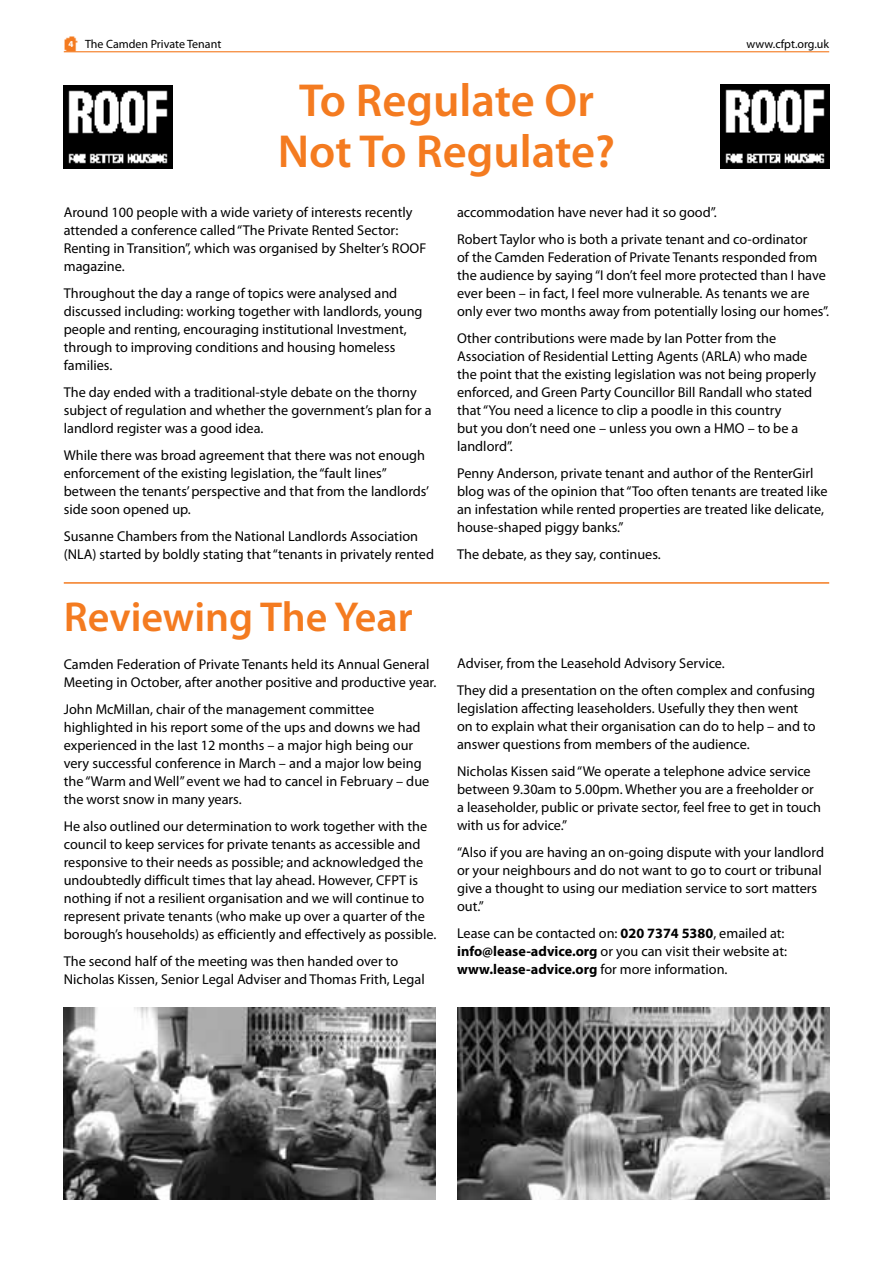
<style>
.page{position:relative;width:893px;height:1263px;background:#fff}
.page>*{position:absolute;margin:0;border:0;box-sizing:border-box;transform-origin:0 0}
.t1{font:600 46.5px/51px "Myriad Pro";color:#f47b20;text-align:center}
.t2{font:600 42px "Myriad Pro";color:#f47b20}
.t3{font:14.25px/18px "Myriad Pro";color:#000}
.t4{font:12px "Myriad Pro";color:#000}
.s1{font-weight:700;font-size:9px;color:#fff}
.s2{font-weight:700}
</style>
<div class="page">
<img style="left:64px;top:36px;width:14px;height:15px">
<hr style="left:64px;top:51px;width:765px;height:1px;background:#f47b20">
<img style="left:64px;top:1008px;width:372px;height:191px">
<img style="left:64px;top:85px;width:109px;height:84px">
<img style="left:720px;top:85px;width:109px;height:83px">
<hr style="left:64px;top:582px;width:765px;height:2px;background:#f47b20">
<img style="left:457px;top:1008px;width:372px;height:191px">
<p class="t4" style="left:68px;top:37px;width:154px"><span class="s1">4</span> The Camden Private Tenant</p>
<p class="t4" style="left:747px;top:37px;width:84px">www.cfpt.org.uk</p>
<h1 class="t1" style="left:278px;top:74px;width:339px">To Regulate Or<br>Not To Regulate?</h1>
<p class="t3" style="left:64px;top:203px;width:364px">Around 100 people with a wide variety of interests recently attended a conference called “The Private Rented Sector:<br>Renting in Transition”, which was organised by Shelter’s ROOF magazine.</p>
<p class="t3" style="left:64px;top:284px;width:360px">Throughout the day a range of topics were analysed and discussed including: working together with landlords, young people and renting, encouraging institutional Investment, through to improving conditions and housing homeless families.</p>
<p class="t3" style="left:64px;top:383px;width:369px">The day ended with a traditional-style debate on the thorny subject of regulation and whether the government’s plan for a landlord register was a good idea.</p>
<p class="t3" style="left:64px;top:446px;width:367px">While there was broad agreement that there was not enough enforcement of the existing legislation, the “fault lines” between the tenants’ perspective and that from the landlords’ side soon opened up.</p>
<p class="t3" style="left:64px;top:527px;width:372px">Susanne Chambers from the National Landlords Association (NLA) started by boldly stating that “tenants in privately rented</p>
<p class="t3" style="left:457px;top:198px;width:352px;line-height:27px">accommodation have never had it so good”.<br>Robert Taylor who is both a private tenant and co-ordinator</p>
<p class="t3" style="left:457px;top:248px;width:373px">of the Camden Federation of Private Tenants responded from the audience by saying “I don’t feel more protected than I have ever been – in fact, I feel more vulnerable. As tenants we are only ever two months away from potentially losing our homes”.</p>
<p class="t3" style="left:457px;top:329px;width:360px">Other contributions were made by Ian Potter from the Association of Residential Letting Agents (ARLA) who made the point that the existing legislation was not being properly enforced, and Green Party Councillor Bill Randall who stated that “You need a licence to clip a poodle in this country<br>but you don’t need one – unless you own a HMO – to be a landlord”.</p>
<p class="t3" style="left:457px;top:464px;width:372px">Penny Anderson, private tenant and author of the RenterGirl blog was of the opinion that “Too often tenants are treated like an infestation while rented properties are treated like delicate, house-shaped piggy banks.”</p>
<p class="t3" style="left:457px;top:545px;width:205px">The debate, as they say, continues.</p>
<h2 class="t2" style="left:64px;top:590px;width:350px">Reviewing The Year</h2>
<p class="t3" style="left:64px;top:655px;width:374px">Camden Federation of Private Tenants held its Annual General<br>Meeting in October, after another positive and productive year.</p>
<p class="t3" style="left:64px;top:700px;width:367px">John McMillan, chair of the management committee highlighted in his report some of the ups and downs we had experienced in the last 12 months – a major high being our very successful conference in March – and a major low being the “Warm and Well” event we had to cancel in February – due the worst snow in many years.</p>
<p class="t3" style="left:64px;top:817px;width:374px">He also outlined our determination to work together with the council to keep services for private tenants as accessible and responsive to their needs as possible; and acknowledged the undoubtedly difficult times that lay ahead. However, CFPT is nothing if not a resilient organisation and we will continue to represent private tenants (who make up over a quarter of the borough’s households) as efficiently and effectively as possible.</p>
<p class="t3" style="left:64px;top:952px;width:362px">The second half of the meeting was then handed over to<br>Nicholas Kissen, Senior Legal Adviser and Thomas Frith, Legal</p>
<p class="t3" style="left:457px;top:650px;width:360px;line-height:27px">Adviser, from the Leasehold Advisory Service.<br>They did a presentation on the often complex and confusing</p>
<p class="t3" style="left:457px;top:699px;width:360px">legislation affecting leaseholders. Usefully they then went on to explain what their organisation can do to help – and to answer questions from members of the audience.</p>
<p class="t3" style="left:457px;top:762px;width:365px">Nicholas Kissen said “We operate a telephone advice service between 9.30am to 5.00pm. Whether you are a freeholder or a leaseholder, public or private sector, feel free to get in touch with us for advice.”</p>
<p class="t3" style="left:457px;top:843px;width:368px">“Also if you are having an on-going dispute with your landlord or your neighbours and do not want to go to court or tribunal give a thought to using our mediation service to sort matters out.”</p>
<p class="t3" style="left:457px;top:924px;width:331px">Lease can be contacted on: <span class="s2">020 7374 5380</span>, emailed at: <span class="s2">info@lease-advice.org</span> or you can visit their website at: <span class="s2">www.lease-advice.org</span> for more information.</p>
</div>
